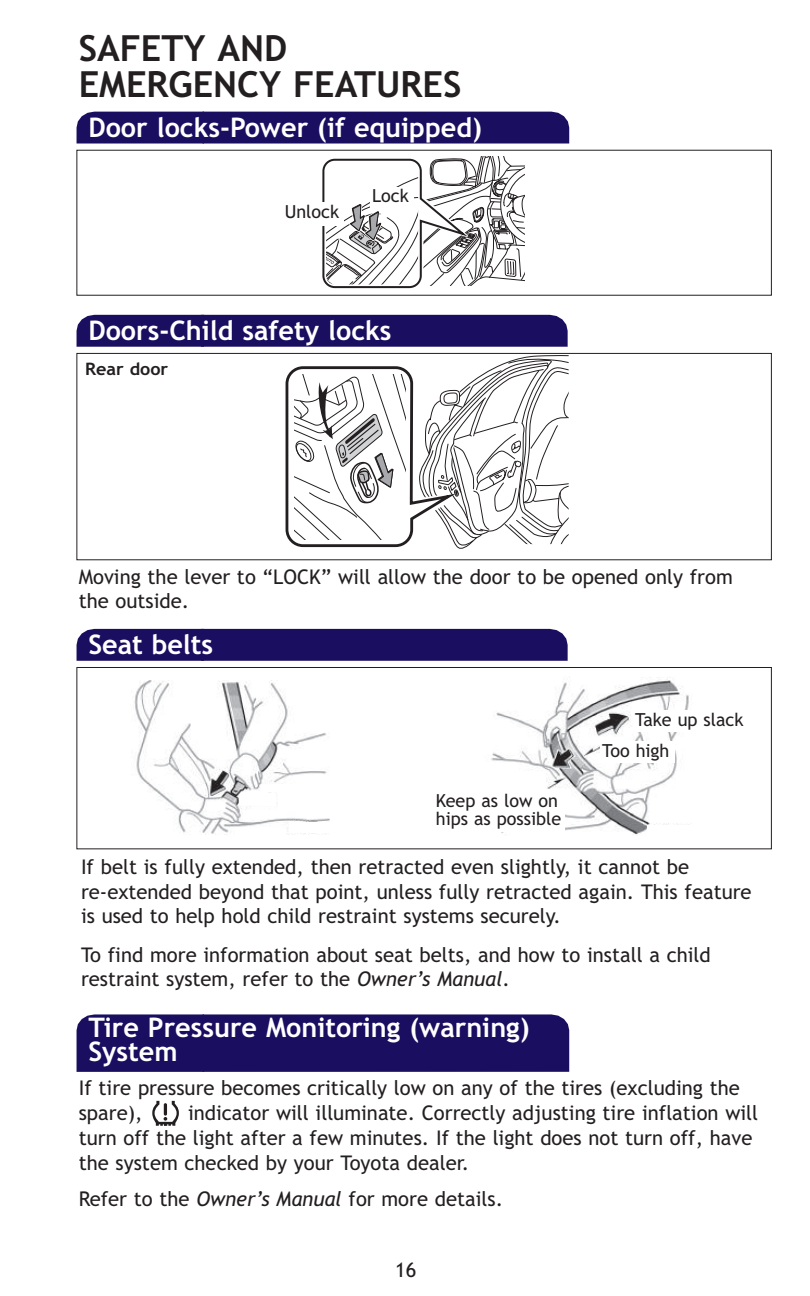
<style>
.page{position:relative;width:810px;height:1296px;background:#fff}
.page>*{position:absolute;margin:0;border:0;box-sizing:border-box;transform-origin:0 0}
.t1{font:700 36px/36px "Trebuchet MS";color:#231f20}
.t2{font:700 27px/24.8px "Trebuchet MS";color:#fff}
.t3{font:20.25px/24.8px "Trebuchet MS";color:#231f20}
.t4{font:18px/18px "Trebuchet MS";color:#231f20}
.t5{font:700 17.1px "Trebuchet MS";color:#231f20;scale:1.05 1}
.s1{font-style:italic}
</style>
<div class="page">
<div style="left:77px;top:667px;width:695px;height:182px;border:1px solid #231f20"></div>
<img style="left:134px;top:681px;width:196px;height:154px">
<div style="left:289px;top:822px;width:44px;height:11px;background:#fff"></div>
<svg style="left:238px;top:790px;width:38px;height:16px"></svg>
<img style="left:491px;top:677px;width:198px;height:158px">
<div style="left:647px;top:825px;width:48px;height:11px;background:#fff"></div>
<div style="left:434px;top:790px;width:130px;height:42px;background:#fff"></div>
<div style="left:633px;top:710px;width:134px;height:22px;background:#fff"></div>
<div style="left:600px;top:741px;width:75px;height:22px;background:#fff"></div>
<div style="left:77px;top:629px;width:491px;height:32px;background:#1a0e60"></div>
<div style="left:77px;top:315px;width:491px;height:32px;background:#1a0e60"></div>
<svg style="left:285px;top:355px;width:284px;height:194px"></svg>
<div style="left:77px;top:353px;width:695px;height:207px;border:1px solid #231f20"></div>
<svg style="left:322px;top:156px;width:202px;height:133px"></svg>
<div style="left:77px;top:112px;width:492px;height:32px;background:#1a0e60"></div>
<div style="left:282px;top:202px;width:62px;height:24px;background:#fff"></div>
<div style="left:370px;top:187px;width:44px;height:22px;background:#fff"></div>
<svg style="left:152px;top:1101px;width:27px;height:25px"></svg>
<div style="left:77px;top:1014px;width:492px;height:58px;background:#1a0e60"></div>
<h1 class="t1" style="left:79px;top:30px;width:384px">SAFETY AND<br>EMERGENCY FEATURES</h1>
<h2 class="t2" style="left:88px;top:115px;width:395px">Door locks-Power (if equipped)</h2>
<p class="t4" style="left:285px;top:202px;width:56px">Unlock</p>
<p class="t4" style="left:372px;top:187px;width:38px">Lock</p>
<h2 class="t2" style="left:88px;top:319px;width:305px">Doors-Child safety locks</h2>
<p class="t5" style="left:85px;top:359px;width:81px">Rear door</p>
<p class="t3" style="left:79px;top:564px;width:656px">Moving the lever to “LOCK” will allow the door to be opened only from the outside.</p>
<h2 class="t2" style="left:88px;top:633px;width:126px">Seat belts</h2>
<p class="t4" style="left:436px;top:791px;width:127px">Keep as low on hips as possible</p>
<p class="t4" style="left:602px;top:704px;width:143px;line-height:31.5px;text-indent:33px">Take up slack<br>Too high</p>
<p class="t3" style="left:81px;top:854px;width:672px">If belt is fully extended, then retracted even slightly, it cannot be re-extended beyond that point, unless fully retracted again. This feature is used to help hold child restraint systems securely.</p>
<p class="t3" style="left:81px;top:942px;width:631px">To find more information about seat belts, and how to install a child restraint system, refer to the <span class="s1">Owner’s Manual</span>.</p>
<h2 class="t2" style="left:88px;top:1015px;width:443px">Tire Pressure Monitoring (warning)<br>System</h2>
<p class="t3" style="left:79px;top:1076px;width:663px">If tire pressure becomes critically low on any of the tires (excluding the spare),</p>
<p class="t3" style="left:79px;top:1101px;width:681px;text-indent:109px">indicator will illuminate. Correctly adjusting tire inflation will turn off the light after a few minutes. If the light does not turn off, have the system checked by your Toyota dealer.</p>
<p class="t3" style="left:79px;top:1186px;width:426px">Refer to the <span class="s1">Owner’s Manual</span> for more details.</p>
<p class="t3" style="left:395px;top:1257px;width:23px">16</p>
</div>
